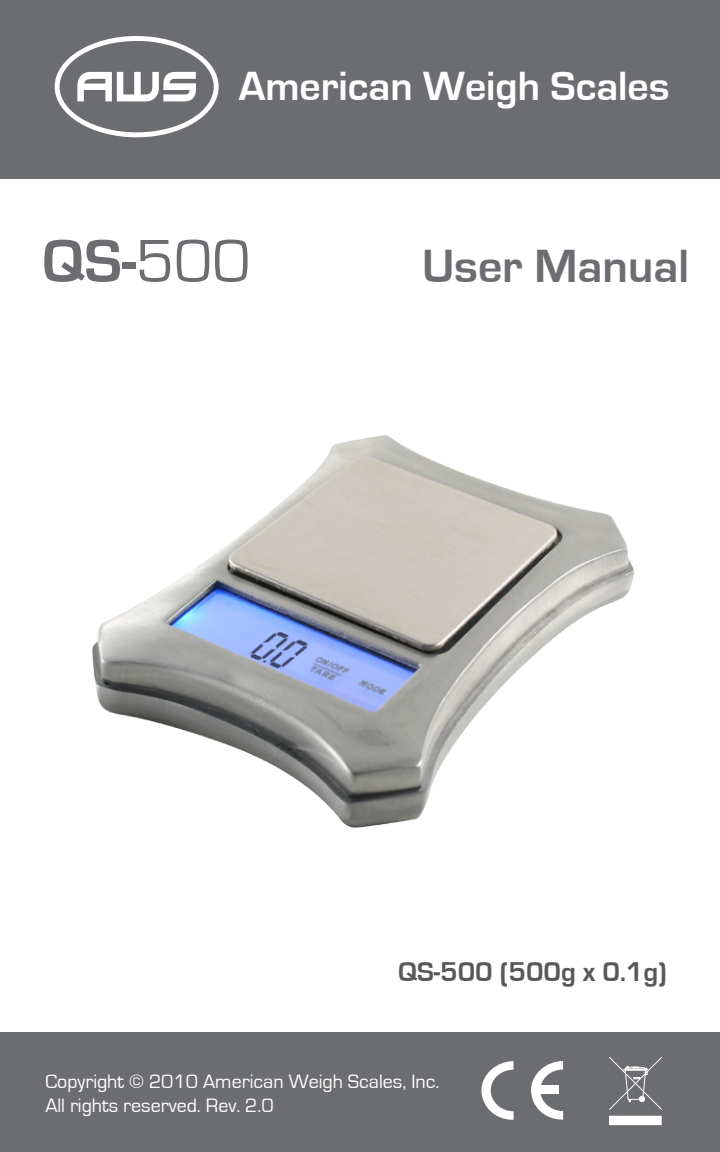
<style>
.page{position:relative;width:720px;height:1152px;background:#fff}
.page>*{position:absolute;margin:0;border:0;box-sizing:border-box;transform-origin:0 0}
.t1{font:700 62.4px "Eurostile";color:#6c6d70}
.t2{font:700 48px "Eurostile";color:#6c6d70}
.t3{font:700 42px "Eurostile";color:#fff}
.t4{font:700 28px "Eurostile";color:#57585a}
.t5{font:20px "Eurostile";color:#fff}
.s1{font-weight:400}
</style>
<div class="page">
<div style="left:0;top:0;width:720px;height:179px;background:#6c6d70"></div>
<div style="left:0;top:1032px;width:720px;height:120px;background:#6c6d70"></div>
<svg style="left:55px;top:36px;width:164px;height:101px"></svg>
<svg style="left:481px;top:1061px;width:33px;height:59px"></svg>
<svg style="left:531px;top:1061px;width:32px;height:59px"></svg>
<div style="left:538px;top:1085px;width:21px;height:9px;background:#fff"></div>
<div style="left:610px;top:1116px;width:51px;height:9px;background:#fff"></div>
<svg style="left:609px;top:1057px;width:53px;height:53px"></svg>
<img style="left:92px;top:435px;width:542px;height:393px">
<p class="t3" style="left:239px;top:63px;width:432px">American Weigh Scales</p>
<p class="t1" style="left:43px;top:227px;width:209px">QS-<span class="s1">500</span></p>
<p class="t2" style="left:422px;top:240px;width:269px">User Manual</p>
<p class="t4" style="left:398px;top:957px;width:270px">QS-500 (500g x 0.1g)</p>
<p class="t5" style="left:45px;top:1070px;width:396px">Copyright © 2010 American Weigh Scales, Inc.</p>
<p class="t5" style="left:45px;top:1094px;width:230px">All rights reserved. Rev. 2.0</p>
</div>
